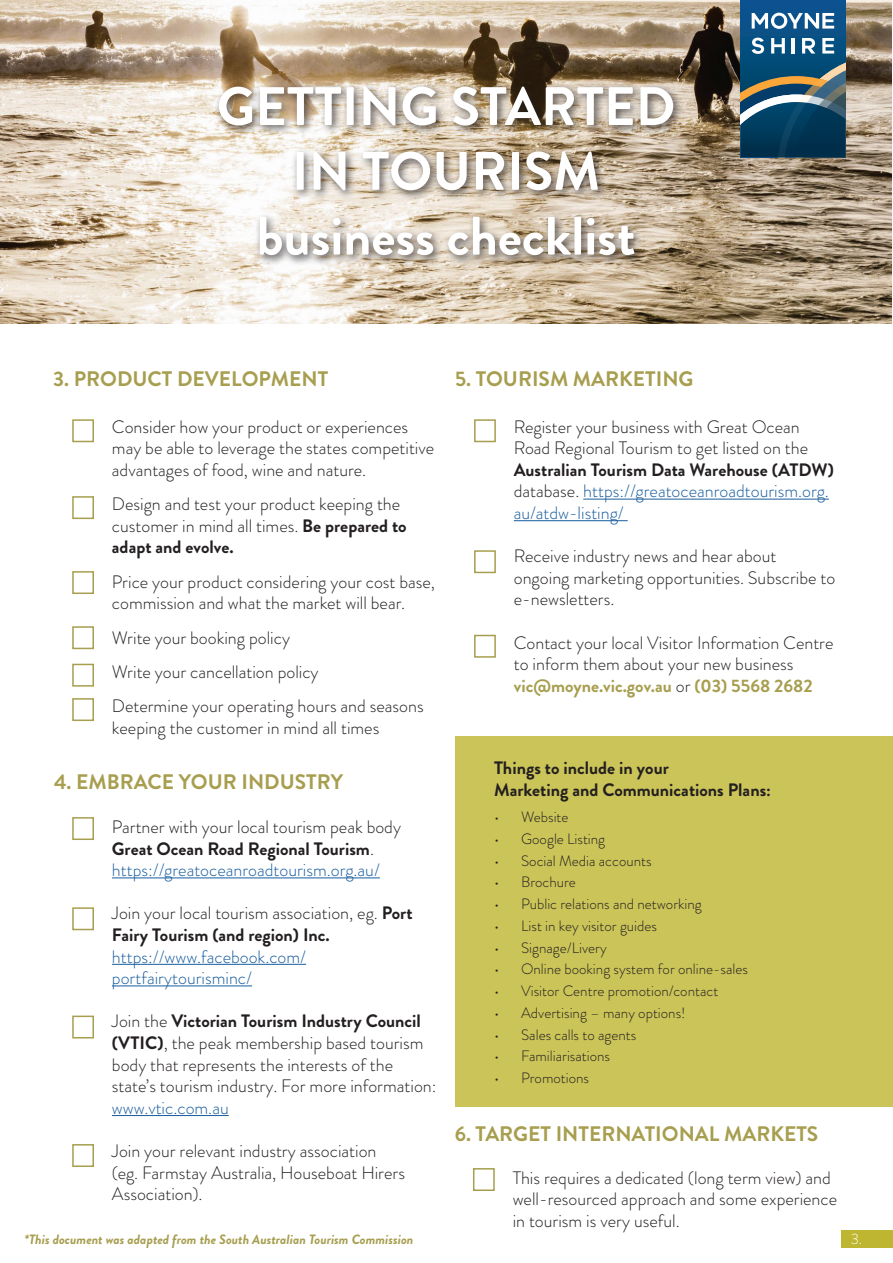
<style>
.page{position:relative;width:893px;height:1263px;background:#fff}
.page>*{position:absolute;margin:0;border:0;box-sizing:border-box;transform-origin:0 0}
.t1{font:700 54px/64.8px "Brandon Grotesque";color:#fff;text-align:center}
.t2{font:700 21px "Brandon Grotesque";color:#a79e4f}
.t3{font:300 18px/21.6px "Brandon Grotesque";color:#231f20}
.t4{font:300 18px/21.6px "Brandon Grotesque";color:#175d9e}
.t5{font:700 18px/21.6px "Brandon Grotesque";color:#231f20}
.t6{font:300 15px "Brandon Grotesque";color:#231f20}
.t7{font:300 15px "Brandon Grotesque";color:#fff}
.t8{font:italic 700 13.5px "Brandon Grotesque";color:#a79e4f}
.s1{font-weight:700}
.s2{font-weight:700;color:#231f20}
.s3{color:#231f20}
.s4{font-weight:700;color:#a79e4f}
</style>
<div class="page">
<div style="left:841px;top:1230px;width:52px;height:18px;background:#beb630"></div>
<hr style="left:583px;top:499px;width:246px;height:1px;background:#175d9e">
<hr style="left:514px;top:520px;width:114px;height:1px;background:#175d9e">
<hr style="left:112px;top:877px;width:268px;height:1px;background:#175d9e">
<hr style="left:112px;top:964px;width:194px;height:1px;background:#175d9e">
<hr style="left:112px;top:985px;width:140px;height:1px;background:#175d9e">
<hr style="left:112px;top:1115px;width:117px;height:1px;background:#175d9e">
<div style="left:72px;top:496px;width:22px;height:23px;background:#fff;border:2px solid #a79e4f"></div>
<div style="left:474px;top:550px;width:22px;height:23px;background:#fff;border:2px solid #a79e4f"></div>
<div style="left:474px;top:635px;width:22px;height:23px;background:#fff;border:2px solid #a79e4f"></div>
<div style="left:72px;top:571px;width:22px;height:23px;background:#fff;border:2px solid #a79e4f"></div>
<div style="left:72px;top:626px;width:22px;height:23px;background:#fff;border:2px solid #a79e4f"></div>
<div style="left:72px;top:664px;width:22px;height:23px;background:#fff;border:2px solid #a79e4f"></div>
<div style="left:72px;top:698px;width:22px;height:23px;background:#fff;border:2px solid #a79e4f"></div>
<div style="left:72px;top:817px;width:22px;height:23px;background:#fff;border:2px solid #a79e4f"></div>
<div style="left:72px;top:1015px;width:22px;height:23px;background:#fff;border:2px solid #a79e4f"></div>
<div style="left:72px;top:907px;width:22px;height:23px;background:#fff;border:2px solid #a79e4f"></div>
<div style="left:72px;top:1144px;width:22px;height:23px;background:#fff;border:2px solid #a79e4f"></div>
<div style="left:72px;top:419px;width:22px;height:23px;background:#fff;border:2px solid #a79e4f"></div>
<div style="left:474px;top:419px;width:22px;height:23px;background:#fff;border:2px solid #a79e4f"></div>
<div style="left:473px;top:1168px;width:22px;height:23px;background:#fff;border:2px solid #a79e4f"></div>
<div style="left:455px;top:736px;width:438px;height:370px;background:#cbc459"></div>
<img style="left:0;top:0;width:891px;height:323px">
<div style="left:214px;top:82px;width:470px;height:184px;background:#231f20;opacity:.75"></div>
<div style="left:740px;top:0;width:105px;height:157px;background:#0c528e"></div>
<svg style="left:752px;top:13px;width:82px;height:16px"></svg>
<svg style="left:740px;top:38px;width:105px;height:119px;background:#305d74"></svg>
<h1 class="t1" style="left:217px;top:75px;width:460px">GETTING STARTED<br>IN TOURISM business checklist</h1>
<p class="t2" style="left:53px;top:364px;width:276px">3. PRODUCT DEVELOPMENT</p>
<p class="t2" style="left:455px;top:364px;width:240px">5. TOURISM MARKETING</p>
<p class="t3" style="left:112px;top:416px;width:324px">Consider how your product or experiences may be able to leverage the states competitive advantages of food, wine and nature.</p>
<p class="t3" style="left:112px;top:493px;width:296px">Design and test your product keeping the customer in mind all times. <span class="s1">Be prepared to adapt and evolve.</span></p>
<p class="t3" style="left:112px;top:571px;width:325px">Price your product considering your cost base, commission and what the market will bear.</p>
<p class="t3" style="left:112px;top:620px;width:313px;line-height:34.3px">Write your booking policy<br>Write your cancellation policy<br>Determine your operating hours and seasons</p>
<p class="t3" style="left:112px;top:717px;width:269px">keeping the customer in mind all times</p>
<p class="t3" style="left:514px;top:416px;width:296px">Register your business with Great Ocean<br>Road Regional Tourism to get listed on the</p>
<p class="t4" style="left:514px;top:459px;width:322px"><span class="s2">Australian Tourism Data Warehouse (ATDW) </span><span class="s3">database.</span> https://greatoceanroadtourism.org. au/atdw-listing/</p>
<p class="t3" style="left:514px;top:545px;width:323px">Receive industry news and hear about ongoing marketing opportunities. Subscribe to e-newsletters.</p>
<p class="t3" style="left:514px;top:632px;width:321px">Contact your local Visitor Information Centre to inform them about your new business <span class="s4">vic@moyne.vic.gov.au</span> or <span class="s4">(03) 5568 2682</span></p>
<p class="t5" style="left:494px;top:758px;width:278px">Things to include in your<br>Marketing and Communications Plans:</p>
<p class="t6" style="left:494px;top:807px;width:76px">• Website</p>
<p class="t6" style="left:494px;top:828px;width:113px">• Google Listing</p>
<p class="t6" style="left:494px;top:850px;width:159px">• Social Media accounts</p>
<p class="t6" style="left:494px;top:872px;width:83px">• Brochure</p>
<p class="t6" style="left:494px;top:894px;width:209px">• Public relations and networking</p>
<p class="t6" style="left:494px;top:915px;width:164px">• List in key visitor guides</p>
<p class="t6" style="left:494px;top:937px;width:114px">• Signage/Livery</p>
<p class="t6" style="left:494px;top:959px;width:255px">• Online booking system for online-sales</p>
<p class="t6" style="left:494px;top:981px;width:226px">• Visitor Centre promotion/contact</p>
<p class="t6" style="left:494px;top:1002px;width:193px">• Advertising – many options!</p>
<p class="t6" style="left:494px;top:1024px;width:144px">• Sales calls to agents</p>
<p class="t6" style="left:494px;top:1046px;width:117px">• Familiarisations</p>
<p class="t6" style="left:494px;top:1068px;width:96px">• Promotions</p>
<p class="t2" style="left:54px;top:767px;width:290px">4. EMBRACE YOUR INDUSTRY</p>
<p class="t4" style="left:112px;top:816px;width:291px"><span class="s3">Partner with your local tourism peak body<br></span><span class="s2">Great Ocean Road Regional Tourism</span><span class="s3">. </span>https://greatoceanroadtourism.org.au/</p>
<p class="t3" style="left:112px;top:902px;width:302px">Join your local tourism association, eg. <span class="s1">Port<br>Fairy Tourism (and region) Inc.</span></p>
<p class="t4" style="left:112px;top:945px;width:196px">https://www.facebook.com/ portfairytourisminc/</p>
<p class="t3" style="left:112px;top:1010px;width:326px">Join the <span class="s1">Victorian Tourism Industry Council (VTIC)</span>, the peak membership based tourism body that represents the interests of the state’s tourism industry. For more information:</p>
<p class="t4" style="left:112px;top:1097px;width:118px">www.vtic.com.au</p>
<p class="t3" style="left:112px;top:1140px;width:294px">Join your relevant industry association (eg. Farmstay Australia, Houseboat Hirers<br>Association).</p>
<p class="t2" style="left:455px;top:1119px;width:365px">6. TARGET INTERNATIONAL MARKETS</p>
<p class="t3" style="left:513px;top:1167px;width:326px">This requires a dedicated (long term view) and well-resourced approach and some experience in tourism is very useful.</p>
<p class="t8" style="left:25px;top:1230px;width:390px">*This document was adapted from the South Australian Tourism Commission</p>
<p class="t7" style="left:851px;top:1228px;width:13px">3.</p>
</div>
